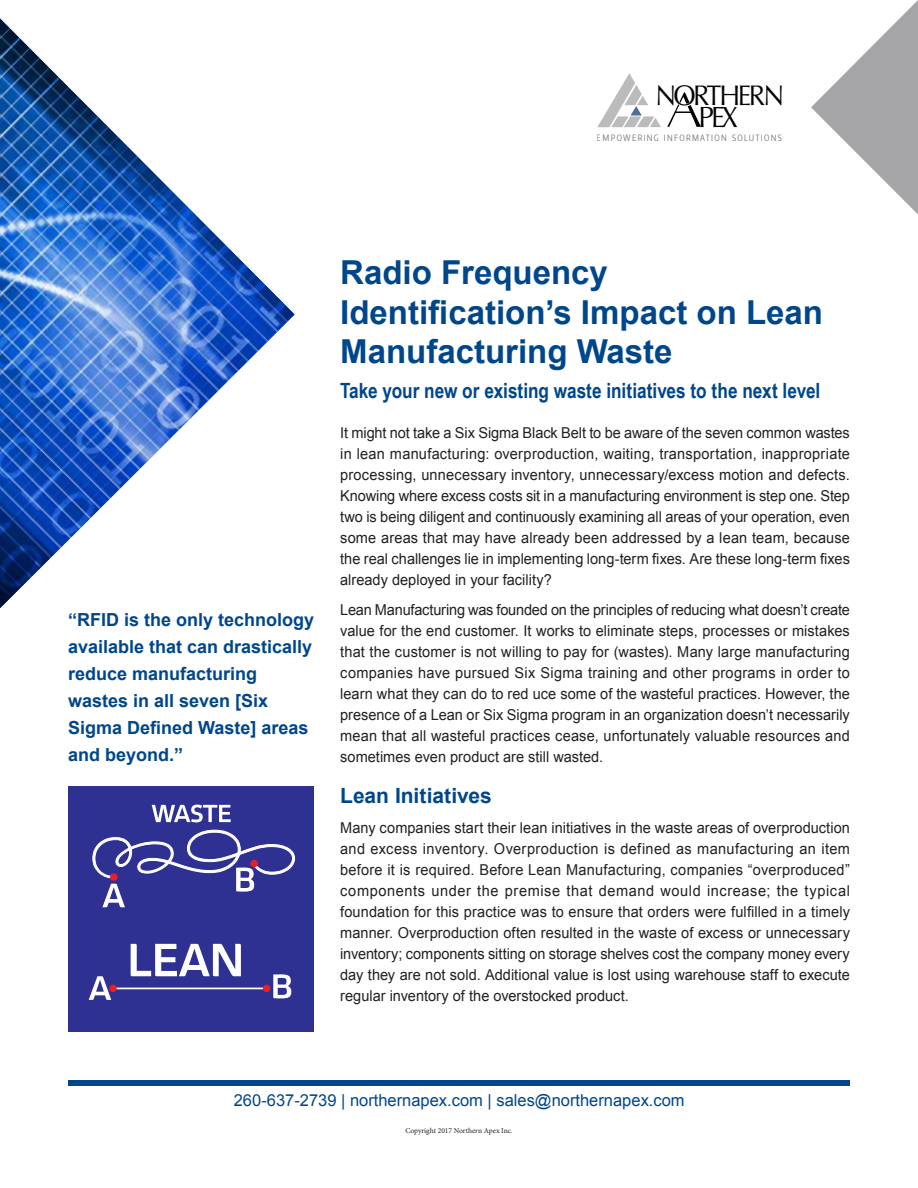
<style>
.page{position:relative;width:918px;height:1188px;background:#fff}
.page>*{position:absolute;margin:0;border:0;box-sizing:border-box;transform-origin:0 0}
.t1{font:700 33px/39.6px "Arial";color:#00468b}
.t2{font:29.4px "Optima LT Std";color:#000;scale:.94 1}
.t3{font:28.5px "Optima LT Std";letter-spacing:-.095em;color:#000;scale:.94 1}
.t4{font:700 21px "Arial Narrow";color:#00468b}
.t5{font:700 21px "Arial";color:#00468b}
.t6{font:700 18px/27px "Arial";color:#00468b}
.t7{font:16.5px "Arial";color:#00468b}
.t8{font:15px/21px "Arial";color:#231f20;text-align:justify}
.t9{font:8.7px "Encode Sans Compressed";letter-spacing:.15em;color:rgb(0 0 0/.75)}
.t10{font:7.5px "Minion Pro";color:#231f20}
</style>
<div class="page">
<div style="left:68px;top:786px;width:246px;height:246px;background:#2e3092"></div>
<hr style="left:113px;top:988px;width:156px;height:1px;background:#fff">
<svg style="left:131px;top:944px;width:110px;height:32px"></svg>
<svg style="left:89px;top:976px;width:22px;height:24px"></svg>
<svg style="left:273px;top:974px;width:18px;height:24px"></svg>
<svg style="left:93px;top:830px;width:202px;height:77px"></svg>
<div style="left:109px;top:985px;width:8px;height:7px;background:#ed1d24;border-radius:50%"></div>
<div style="left:263px;top:985px;width:7px;height:7px;background:#ed1d24;border-radius:50%"></div>
<svg style="left:152px;top:805px;width:79px;height:17px"></svg>
<div style="left:250px;top:860px;width:8px;height:7px;background:#ed1d24;border-radius:50%"></div>
<div style="left:110px;top:873px;width:8px;height:8px;background:#ed1d24;border-radius:50%"></div>
<div style="left:68px;top:1080px;width:782px;height:5px;background:#00468b"></div>
<svg style="left:811px;top:0;width:107px;height:214px"></svg>
<svg style="left:667px;top:92px;width:34px;height:35px"></svg>
<svg style="left:597px;top:73px;width:64px;height:54px"></svg>
<img style="left:0;top:18px;width:295px;height:590px">
<h3 class="t3" style="left:656px;top:79px;width:138px">NORTHERN</h3>
<h2 class="t2" style="left:699px;top:100px;width:44px">PEX</h2>
<p class="t9" style="left:597px;top:132px;width:186px">EMPOWERING INFORMATION SOLUTIONS</p>
<p class="t6" style="left:68px;top:607px;width:248px">“RFID is the only technology available that can drastically reduce manufacturing wastes in all seven [Six<br>Sigma Defined Waste] areas and beyond.”</p>
<h1 class="t1" style="left:340px;top:254px;width:484px">Radio Frequency<br>Identification’s Impact on Lean<br>Manufacturing Waste</h1>
<h3 class="t4" style="left:340px;top:374px;width:482px">Take your new or existing waste initiatives to the next level</h3>
<p class="t8" style="left:340px;top:423px;width:511px">It might not take a Six Sigma Black Belt to be aware of the seven common wastes in lean manufacturing: overproduction, waiting, transportation, inappropriate processing, unnecessary inventory, unnecessary/excess motion and defects.<br>Knowing where excess costs sit in a manufacturing environment is step one. Step two is being diligent and continuously examining all areas of your operation, even some areas that may have already been addressed by a lean team, because the real challenges lie in implementing long-term fixes. Are these long-term fixes already deployed in your facility?</p>
<p class="t8" style="left:340px;top:600px;width:511px">Lean Manufacturing was founded on the principles of reducing what doesn’t create value for the end customer. It works to eliminate steps, processes or mistakes that the customer is not willing to pay for (wastes). Many large manufacturing companies have pursued Six Sigma training and other programs in order to learn what they can do to red uce some of the wasteful practices. However, the presence of a Lean or Six Sigma program in an organization doesn’t necessarily mean that all wasteful practices cease, unfortunately valuable resources and sometimes even product are still wasted.</p>
<h3 class="t5" style="left:340px;top:781px;width:153px">Lean Initiatives</h3>
<p class="t8" style="left:340px;top:817px;width:511px">Many companies start their lean initiatives in the waste areas of overproduction and excess inventory. Overproduction is defined as manufacturing an item before it is required. Before Lean Manufacturing, companies “overproduced” components under the premise that demand would increase; the typical foundation for this practice was to ensure that orders were fulfilled in a timely manner. Overproduction often resulted in the waste of excess or unnecessary inventory; components sitting on storage shelves cost the company money every day they are not sold. Additional value is lost using warehouse staff to execute regular inventory of the overstocked product.</p>
<p class="t7" style="left:234px;top:1089px;width:452px">260-637-2739 | northernapex.com | sales@northernapex.com</p>
<p class="t10" style="left:405px;top:1126px;width:109px">Copyright 2017 Northern Apex Inc.</p>
</div>
